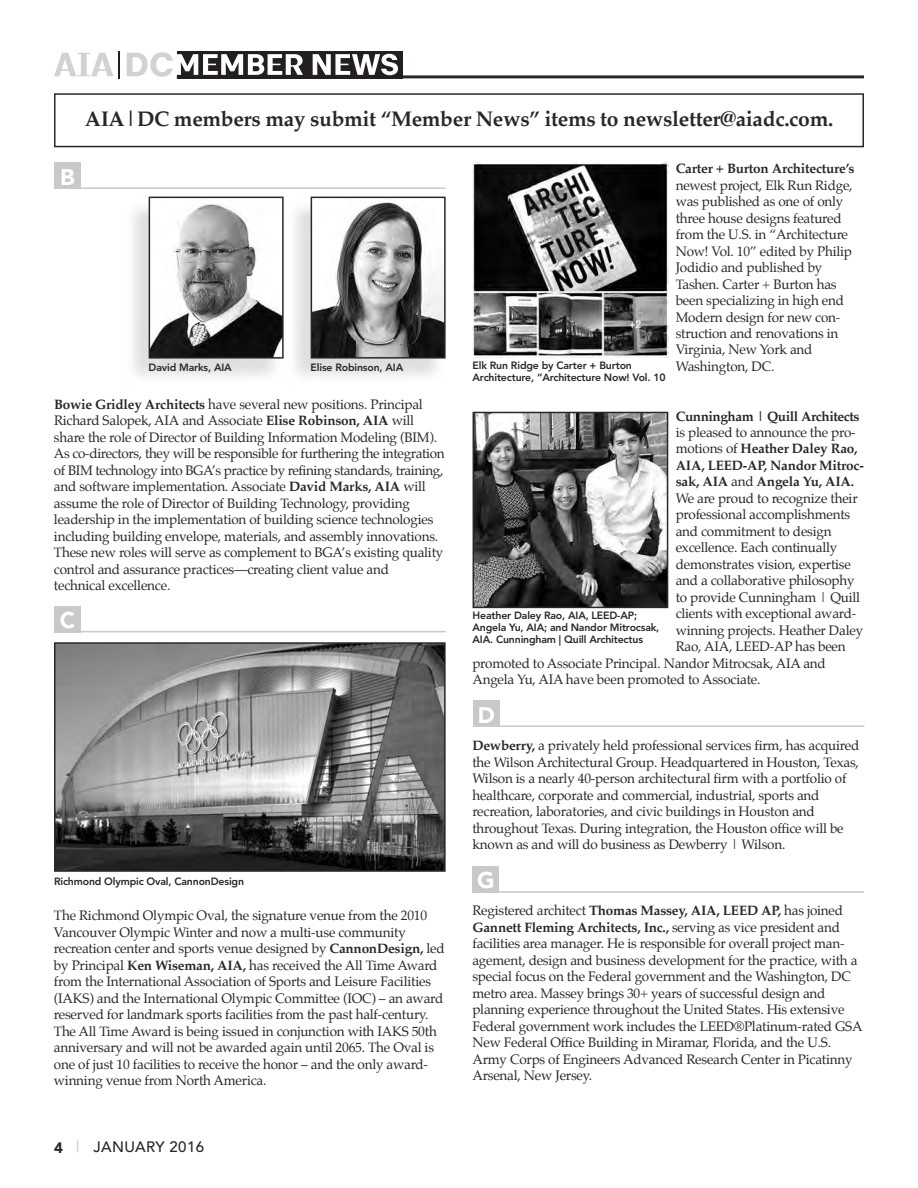
<style>
.page{position:relative;width:918px;height:1188px;background:#fff}
.page>*{position:absolute;margin:0;border:0;box-sizing:border-box;transform-origin:0 0}
.t1{font:900 22.5px "Avenir";color:#fff}
.t2{font:700 21px "Palatino";letter-spacing:-.015em;color:#282828}
.t3{font:500 15px "Avenir";letter-spacing:.025em;color:#282828}
.t4{font:13.5px/16.5px "Palatino";letter-spacing:-.015em;color:#282828}
.t5{font:700 13.5px "Palatino";letter-spacing:-.015em;color:#282828}
.t6{font:800 10.5px/12px "Avenir";letter-spacing:-.015em;color:#282828}
.s1{font-weight:700}
.s2{font-weight:400}
.s3{font-weight:900}
.s4{color:#c9c9c9}
</style>
<div class="page">
<hr style="left:177px;top:75px;width:687px;height:3px;background:#282828">
<div style="left:177px;top:51px;width:226px;height:28px;background:#231f20"></div>
<svg style="left:54px;top:53px;width:59px;height:23px"></svg>
<hr style="left:118px;top:51px;width:2px;height:28px;background:#231f20">
<svg style="left:127px;top:52px;width:176px;height:25px"></svg>
<svg style="left:313px;top:54px;width:85px;height:21px"></svg>
<div style="left:54px;top:93px;width:810px;height:54px;border:2px solid #282828"></div>
<div style="left:54px;top:606px;width:27px;height:27px;background:#c9c9c9"></div>
<hr style="left:54px;top:631px;width:392px;height:1px;background:#c9c9c9">
<img style="left:57px;top:645px;width:386px;height:224px">
<div style="left:54px;top:642px;width:392px;height:230px;border:2px solid #282828"></div>
<img style="left:473px;top:162px;width:195px;height:196px">
<img style="left:476px;top:415px;width:189px;height:190px">
<div style="left:473px;top:412px;width:195px;height:196px;border:2px solid #282828"></div>
<div style="left:54px;top:162px;width:27px;height:27px;background:#c9c9c9"></div>
<hr style="left:54px;top:187px;width:392px;height:2px;background:#c9c9c9">
<img style="left:133px;top:197px;width:304px;height:180px">
<img style="left:314px;top:200px;width:129px;height:156px">
<div style="left:311px;top:197px;width:135px;height:162px;border:2px solid #282828"></div>
<img style="left:152px;top:200px;width:129px;height:156px">
<div style="left:149px;top:197px;width:135px;height:162px;border:2px solid #282828"></div>
<div style="left:473px;top:700px;width:27px;height:27px;background:#c9c9c9"></div>
<hr style="left:473px;top:725px;width:391px;height:2px;background:#c9c9c9">
<div style="left:472px;top:866px;width:27px;height:27px;background:#c9c9c9"></div>
<hr style="left:472px;top:891px;width:392px;height:2px;background:#c9c9c9">
<h2 class="t2" style="left:85px;top:109px;width:750px">AIA|DC members may submit “Member News” items to newsletter@aiadc.com.</h2>
<h1 class="t1" style="left:60px;top:157px;width:16px">B</h1>
<p class="t6" style="left:149px;top:362px;width:85px">David Marks, AIA</p>
<p class="t6" style="left:311px;top:362px;width:94px">Elise Robinson, AIA</p>
<p class="t4" style="left:54px;top:397px;width:392px"><span class="s1">Bowie Gridley Architects</span> have several new positions. Principal Richard Salopek, AIA and Associate <span class="s1">Elise Robinson, AIA</span> will share the role of Director of Building Information Modeling (BIM).<br>As co-directors, they will be responsible for furthering the integration of BIM technology into BGA’s practice by refining standards, training, and software implementation. Associate <span class="s1">David Marks, AIA</span> will assume the role of Director of Building Technology, providing leadership in the implementation of building science technologies including building envelope, materials, and assembly innovations.<br>These new roles will serve as complement to BGA’s existing quality control and assurance practices—creating client value and<br>technical excellence.</p>
<h1 class="t1" style="left:60px;top:601px;width:17px">C</h1>
<p class="t5" style="left:676px;top:162px;width:180px">Carter + Burton Architecture’s</p>
<p class="t4" style="left:676px;top:178px;width:179px">newest project, Elk Run Ridge, was published as one of only three house designs featured from the U.S. in “Architecture<br>Now! Vol. 10” edited by Philip<br>Jodidio and published by<br>Tashen. Carter + Burton has been specializing in high end<br>Modern design for new con&shy;struction and renovations in<br>Virginia, New York and<br>Washington, DC.</p>
<p class="t5" style="left:676px;top:409px;width:185px">Cunningham | Quill Architects</p>
<p class="t4" style="left:676px;top:425px;width:182px">is pleased to announce the pro-</p>
<p class="t5" style="left:676px;top:442px;width:183px"><span class="s2">motions of</span> Heather Daley Rao,</p>
<p class="t5" style="left:676px;top:459px;width:190px">AIA, LEED-AP, Nandor Mitroc-</p>
<p class="t5" style="left:676px;top:475px;width:180px">sak, AIA <span class="s2">and</span> Angela Yu, AIA.</p>
<p class="t4" style="left:676px;top:491px;width:183px">We are proud to recognize their</p>
<p class="t4" style="left:676px;top:508px;width:176px">professional accomplishments</p>
<p class="t4" style="left:676px;top:524px;width:158px">and commitment to design</p>
<p class="t4" style="left:676px;top:541px;width:163px">excellence. Each continually</p>
<p class="t4" style="left:676px;top:557px;width:177px">demonstrates vision, expertise</p>
<p class="t4" style="left:676px;top:574px;width:180px">and a collaborative philosophy</p>
<p class="t4" style="left:676px;top:590px;width:186px">to provide Cunningham | Quill</p>
<p class="t4" style="left:676px;top:607px;width:182px">clients with exceptional award-</p>
<p class="t4" style="left:676px;top:623px;width:189px">winning projects. Heather Daley</p>
<p class="t4" style="left:676px;top:640px;width:172px">Rao, AIA, LEED-AP has been</p>
<p class="t4" style="left:472px;top:656px;width:355px">promoted to Associate Principal. Nandor Mitrocsak, AIA and</p>
<p class="t4" style="left:472px;top:673px;width:290px">Angela Yu, AIA have been promoted to Associate.</p>
<p class="t6" style="left:473px;top:359px;width:195px">Elk Run Ridge by Carter + Burton<br>Architecture, “Architecture Now! Vol. 10</p>
<p class="t6" style="left:473px;top:609px;width:188px">Heather Daley Rao, AIA, LEED-AP;<br>Angela Yu, AIA; and Nandor Mitrocsak,<br>AIA. Cunningham | Quill Architectus</p>
<h1 class="t1" style="left:478px;top:695px;width:19px">D</h1>
<p class="t4" style="left:472px;top:739px;width:388px"><span class="s1">Dewberry,</span> a privately held professional services firm, has acquired the Wilson Architectural Group. Headquartered in Houston, Texas, Wilson is a nearly 40-person architectural firm with a portfolio of healthcare, corporate and commercial, industrial, sports and recreation, laboratories, and civic buildings in Houston and throughout Texas. During integration, the Houston office will be known as and will do business as Dewberry | Wilson.</p>
<p class="t6" style="left:54px;top:876px;width:192px">Richmond Olympic Oval, CannonDesign</p>
<h1 class="t1" style="left:477px;top:861px;width:19px">G</h1>
<p class="t4" style="left:54px;top:908px;width:392px">The Richmond Olympic Oval, the signature venue from the 2010<br>Vancouver Olympic Winter and now a multi-use community recreation center and sports venue designed by <span class="s1">CannonDesign,</span> led by Principal <span class="s1">Ken Wiseman, AIA,</span> has received the All Time Award from the International Association of Sports and Leisure Facilities (IAKS) and the International Olympic Committee (IOC) – an award reserved for landmark sports facilities from the past half-century.<br>The All Time Award is being issued in conjunction with IAKS 50th anniversary and will not be awarded again until 2065. The Oval is one of just 10 facilities to receive the honor – and the only award&shy;winning venue from North America.</p>
<p class="t4" style="left:472px;top:904px;width:392px">Registered architect <span class="s1">Thomas Massey, AIA, LEED AP,</span> has joined <span class="s1">Gannett Fleming Architects, Inc.,</span> serving as vice president and facilities area manager. He is responsible for overall project man&shy;agement, design and business development for the practice, with a special focus on the Federal government and the Washington, DC metro area. Massey brings 30+ years of successful design and planning experience throughout the United States. His extensive Federal government work includes the LEED®Platinum-rated GSA New Federal Office Building in Miramar, Florida, and the U.S.<br>Army Corps of Engineers Advanced Research Center in Picatinny Arsenal, New Jersey.</p>
<p class="t3" style="left:54px;top:1134px;width:152px"><span class="s3">4</span> <span class="s4">|</span> JANUARY 2016</p>
</div>
